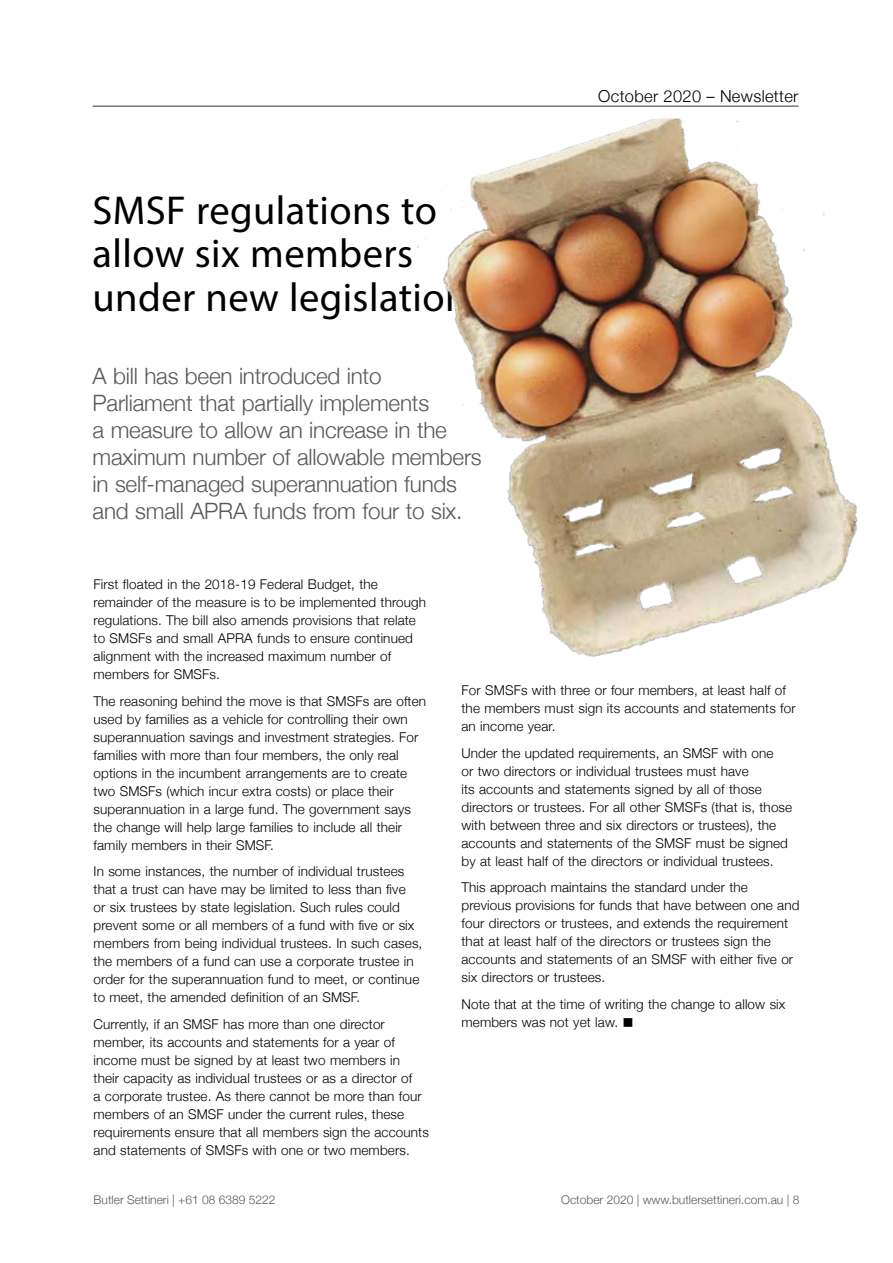
<style>
.page{position:relative;width:893px;height:1263px;background:#fff}
.page>*{position:absolute;margin:0;border:0;box-sizing:border-box;transform-origin:0 0}
.t1{font:40.5px/43.5px "Myriad Pro";letter-spacing:.01em;color:#000}
.t2{font:300 22.5px/27px "Helvetica Neue";letter-spacing:-.01em;color:#58585a}
.t3{font:300 16.5px "Helvetica Neue";letter-spacing:.02em;color:#000}
.t4{font:300 13.5px/18px "Helvetica Neue";letter-spacing:.01em;color:#000}
.t5{font:300 12px "Helvetica Neue";color:#58585a}
</style>
<div class="page">
<hr style="left:93px;top:106px;width:705px;height:1px;background:#000">
<img style="left:417px;top:118px;width:441px;height:539px">
<h1 class="t1" style="left:93px;top:188px;width:376px">SMSF regulations to allow six members under new legislation</h1>
<h2 class="t2" style="left:93px;top:360px;width:391px">A bill has been introduced into Parliament that partially implements<br>a measure to allow an increase in the maximum number of allowable members in self-managed superannuation funds and small APRA funds from four to six.</h2>
<p class="t3" style="left:598px;top:83px;width:202px">October 2020 – Newsletter</p>
<p class="t4" style="left:94px;top:574px;width:334px">First floated in the 2018-19 Federal Budget, the remainder of the measure is to be implemented through regulations. The bill also amends provisions that relate to SMSFs and small APRA funds to ensure continued alignment with the increased maximum number of members for SMSFs.</p>
<p class="t4" style="left:94px;top:691px;width:334px">The reasoning behind the move is that SMSFs are often used by families as a vehicle for controlling their own superannuation savings and investment strategies. For families with more than four members, the only real options in the incumbent arrangements are to create two SMSFs (which incur extra costs) or place their superannuation in a large fund. The government says the change will help large families to include all their family members in their SMSF.</p>
<p class="t4" style="left:94px;top:861px;width:330px">In some instances, the number of individual trustees that a trust can have may be limited to less than five<br>or six trustees by state legislation. Such rules could prevent some or all members of a fund with five or six members from being individual trustees. In such cases, the members of a fund can use a corporate trustee in order for the superannuation fund to meet, or continue to meet, the amended definition of an SMSF.</p>
<p class="t4" style="left:94px;top:1014px;width:337px">Currently, if an SMSF has more than one director member, its accounts and statements for a year of income must be signed by at least two members in their capacity as individual trustees or as a director of<br>a corporate trustee. As there cannot be more than four members of an SMSF under the current rules, these requirements ensure that all members sign the accounts and statements of SMSFs with one or two members.</p>
<p class="t4" style="left:461px;top:680px;width:336px">For SMSFs with three or four members, at least half of the members must sign its accounts and statements for an income year.</p>
<p class="t4" style="left:461px;top:743px;width:332px">Under the updated requirements, an SMSF with one<br>or two directors or individual trustees must have<br>its accounts and statements signed by all of those directors or trustees. For all other SMSFs (that is, those with between three and six directors or trustees), the accounts and statements of the SMSF must be signed by at least half of the directors or individual trustees.</p>
<p class="t4" style="left:461px;top:877px;width:339px">This approach maintains the standard under the previous provisions for funds that have between one and four directors or trustees, and extends the requirement that at least half of the directors or trustees sign the accounts and statements of an SMSF with either five or six directors or trustees.</p>
<p class="t4" style="left:461px;top:994px;width:325px">Note that at the time of writing the change to allow six members was not yet law. ■</p>
<p class="t5" style="left:94px;top:1190px;width:183px">Butler Settineri | +61 08 6389 5222</p>
<p class="t5" style="left:561px;top:1190px;width:240px">October 2020 | www.butlersettineri.com.au | 8</p>
</div>
